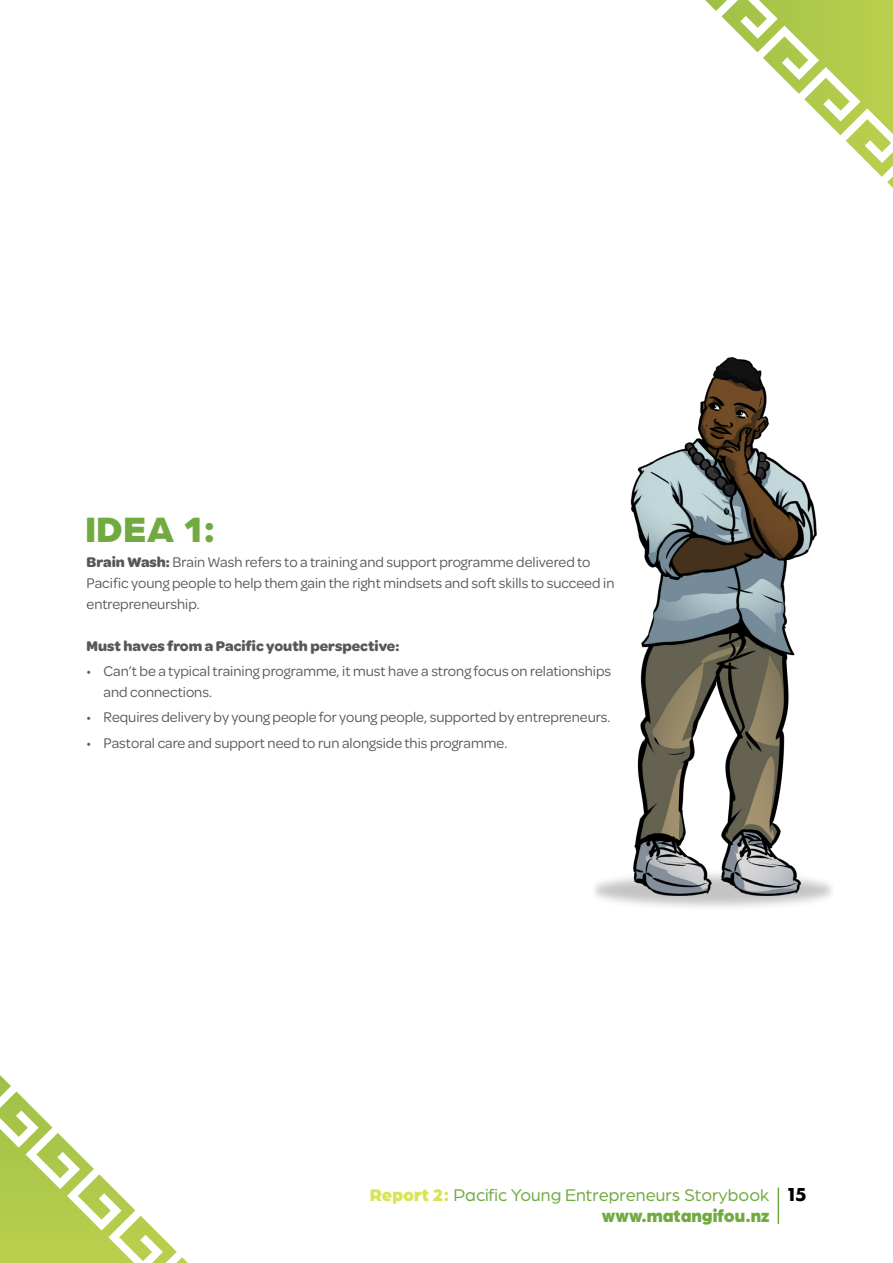
<style>
.page{position:relative;width:893px;height:1263px;background:#fff}
.page>*{position:absolute;margin:0;border:0;box-sizing:border-box;transform-origin:0 0}
.t1{font:900 37.5px "Arboria";color:#72aa42}
.t2{font:18px/21px "Arboria";color:#72aa42}
.Content{font:15px/21px "Omnes";color:#57585a}
.Content-2{font:700 15px "Omnes";color:#57585a}
.s1{font-weight:700}
.s2{font-weight:900;color:#dbe254}
.s3{font-family:"Futura PT";font-weight:700;font-size:19.5px;color:#000}
.s4{font-weight:900}
</style>
<div class="page">
<svg style="left:705px;top:0;width:188px;height:188px"></svg>
<svg style="left:0;top:1075px;width:188px;height:188px"></svg>
<hr style="left:778px;top:1187px;width:1px;height:37px;background:#72aa42">
<img style="left:616px;top:357px;width:205px;height:552px">
<p class="t1" style="left:85px;top:503px;width:132px">IDEA 1:</p>
<p class="Content" style="left:87px;top:551px;width:529px"><span class="s1">Brain Wash:</span> Brain Wash refers to a training and support programme delivered to<br>Pacific young people to help them gain the right mindsets and soft skills to succeed in entrepreneurship.</p>
<p class="Content-2" style="left:87px;top:635px;width:314px">Must haves from a Pacific youth perspective:</p>
<p class="Content" style="left:104px;top:660px;width:509px;text-indent:-17px">• Can’t be a typical training programme, it must have a strong focus on relationships and connections.</p>
<p class="Content" style="left:87px;top:706px;width:526px">• Requires delivery by young people for young people, supported by entrepreneurs.</p>
<p class="Content" style="left:87px;top:731px;width:422px">• Pastoral care and support need to run alongside this programme.</p>
<p class="t2" style="left:602px;top:1184px;width:206px;text-indent:-232px"><span class="s2">Report 2:</span> Pacific Young Entrepreneurs Storybook <span class="s3">15 </span><span class="s4">www.matangifou.nz</span></p>
</div>
